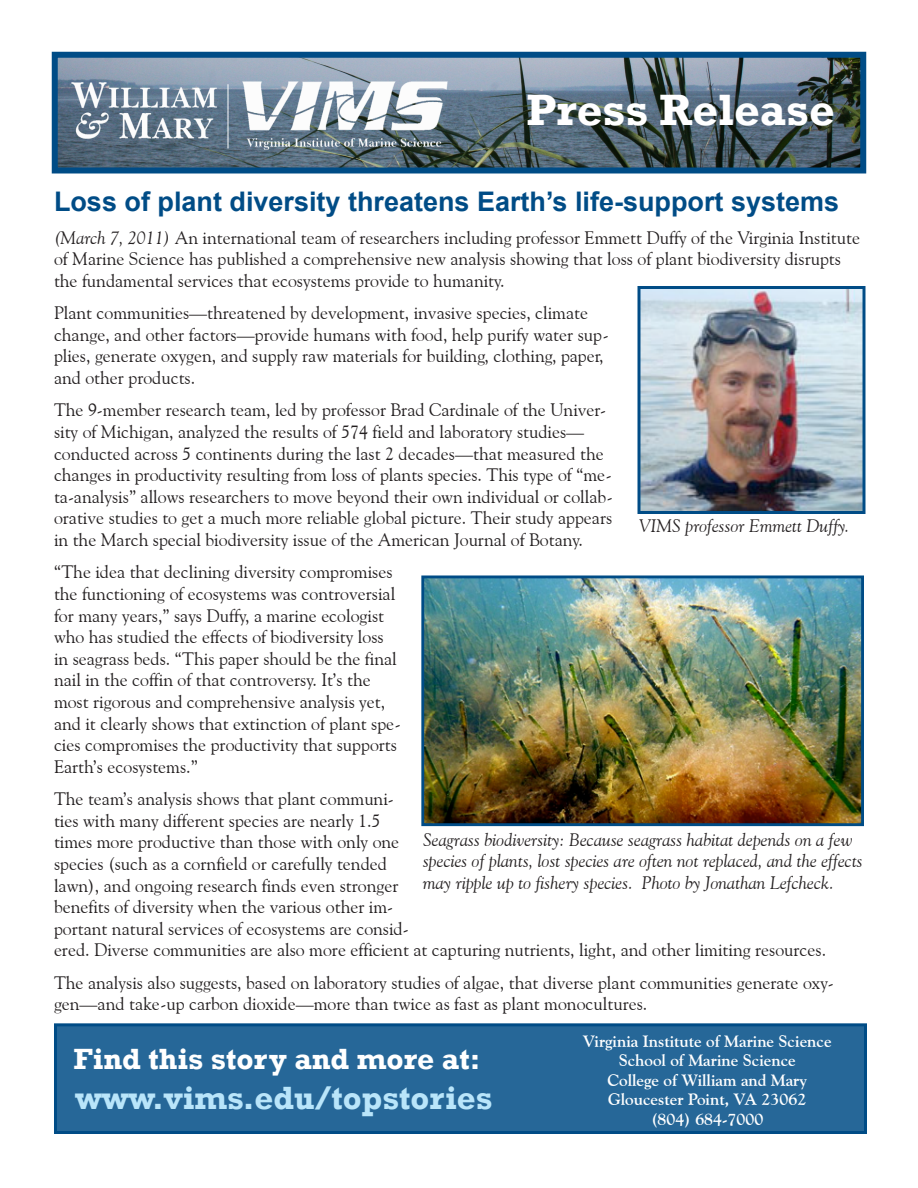
<style>
.page{position:relative;width:918px;height:1188px;background:#fff}
.page>*{position:absolute;margin:0;border:0;box-sizing:border-box;transform-origin:0 0}
.Press_Release_Headin{font:700 45px "Rockwell";color:#fff}
.Headline_-_centered{font:700 33px "Rockwell";color:#b9e5fa}
.Headline_-_centered-2{font:700 30px "Rockwell";color:#fff}
.Headline_-_Articles{font:700 27px "Arial";color:#004c86}
.Body_Text{font:18px/21.6px "Goudy Old Style BT";color:#231f20}
.Cutline{font:italic 18px/21.6px "Goudy Old Style BT";color:#231f20}
.Headline_-_centered-3{font:700 16.5px "Goudy Old Style BT";color:#fff}
.s1{font-style:italic}
</style>
<div class="page">
<img style="left:59px;top:59px;width:800px;height:107px">
<div style="left:52px;top:52px;width:814px;height:121px;border:6px solid #004c86"></div>
<div style="left:56px;top:1025px;width:810px;height:107px;background:#266798"></div>
<div style="left:54px;top:1023px;width:813px;height:111px;border:3px solid #004c86"></div>
<img style="left:71px;top:81px;width:378px;height:69px">
<hr style="left:228px;top:84px;width:1px;height:64px;background:#fff">
<img style="left:425px;top:579px;width:435px;height:243px">
<div style="left:421px;top:575px;width:443px;height:251px;border:3px solid #004c86"></div>
<img style="left:642px;top:290px;width:220px;height:220px">
<div style="left:638px;top:286px;width:228px;height:228px;border:3px solid #004c86"></div>
<p class="Press_Release_Headin" style="left:526px;top:82px;width:310px">Press Release</p>
<p class="Headline_-_Articles" style="left:54px;top:184px;width:787px">Loss of plant diversity threatens Earth’s life-support systems</p>
<p class="Body_Text" style="left:54px;top:226px;width:808px"><span class="s1">(March 7, 2011)</span> An international team of researchers including professor Emmett Duffy of the Virginia Institute of Marine Science has published a comprehensive new analysis showing that loss of plant biodiversity disrupts the fundamental services that ecosystems provide to humanity.</p>
<p class="Body_Text" style="left:54px;top:302px;width:556px">Plant communities—threatened by development, invasive species, climate change, and other factors—provide humans with food, help purify water sup&shy;plies, generate oxygen, and supply raw materials for building, clothing, paper, and other products.</p>
<p class="Body_Text" style="left:54px;top:399px;width:560px">The 9-member research team, led by professor Brad Cardinale of the Univer&shy;sity of Michigan, analyzed the results of 574 field and laboratory studies— conducted across 5 continents during the last 2 decades—that measured the changes in productivity resulting from loss of plants species. This type of “me&shy;ta-analysis” allows researchers to move beyond their own individual or collab&shy;orative studies to get a much more reliable global picture. Their study appears in the March special biodiversity issue of the American Journal of Botany.</p>
<p class="Body_Text" style="left:54px;top:561px;width:348px">“The idea that declining diversity compromises the functioning of ecosystems was controversial for many years,” says Duffy, a marine ecologist who has studied the effects of biodiversity loss in seagrass beds. “This paper should be the final nail in the coffin of that controversy. It’s the most rigorous and comprehensive analysis yet, and it clearly shows that extinction of plant spe&shy;cies compromises the productivity that supports Earth’s ecosystems.”</p>
<p class="Body_Text" style="left:54px;top:788px;width:774px">The team’s analysis shows that plant communi-<br>ties with many different species are nearly 1.5<br>times more productive than those with only one<br>species (such as a cornfield or carefully tended<br>lawn), and ongoing research finds even stronger<br>benefits of diversity when the various other im-<br>portant natural services of ecosystems are consid-<br>ered. Diverse communities are also more efficient at capturing nutrients, light, and other limiting resources.</p>
<p class="Body_Text" style="left:54px;top:971px;width:781px">The analysis also suggests, based on laboratory studies of algae, that diverse plant communities generate oxy&shy;gen—and take-up carbon dioxide—more than twice as fast as plant monocultures.</p>
<p class="Cutline" style="left:639px;top:515px;width:212px">VIMS professor Emmett Duffy.</p>
<p class="Cutline" style="left:423px;top:829px;width:441px">Seagrass biodiversity: Because seagrass habitat depends on a few species of plants, lost species are often not replaced, and the effects may ripple up to fishery species. Photo by Jonathan Lefcheck.</p>
<p class="Headline_-_centered-2" style="left:74px;top:1040px;width:408px">Find this story and more at:</p>
<p class="Headline_-_centered" style="left:75px;top:1078px;width:419px">www.vims.edu/topstories</p>
<p class="Headline_-_centered-3" style="left:583px;top:1031px;width:250px">Virginia Institute of Marine Science</p>
<p class="Headline_-_centered-3" style="left:619px;top:1050px;width:179px">School of Marine Science</p>
<p class="Headline_-_centered-3" style="left:607px;top:1070px;width:201px">College of William and Mary</p>
<p class="Headline_-_centered-3" style="left:608px;top:1089px;width:200px">Gloucester Point, VA 23062</p>
<p class="Headline_-_centered-3" style="left:651px;top:1109px;width:114px">(804) 684-7000</p>
</div>
